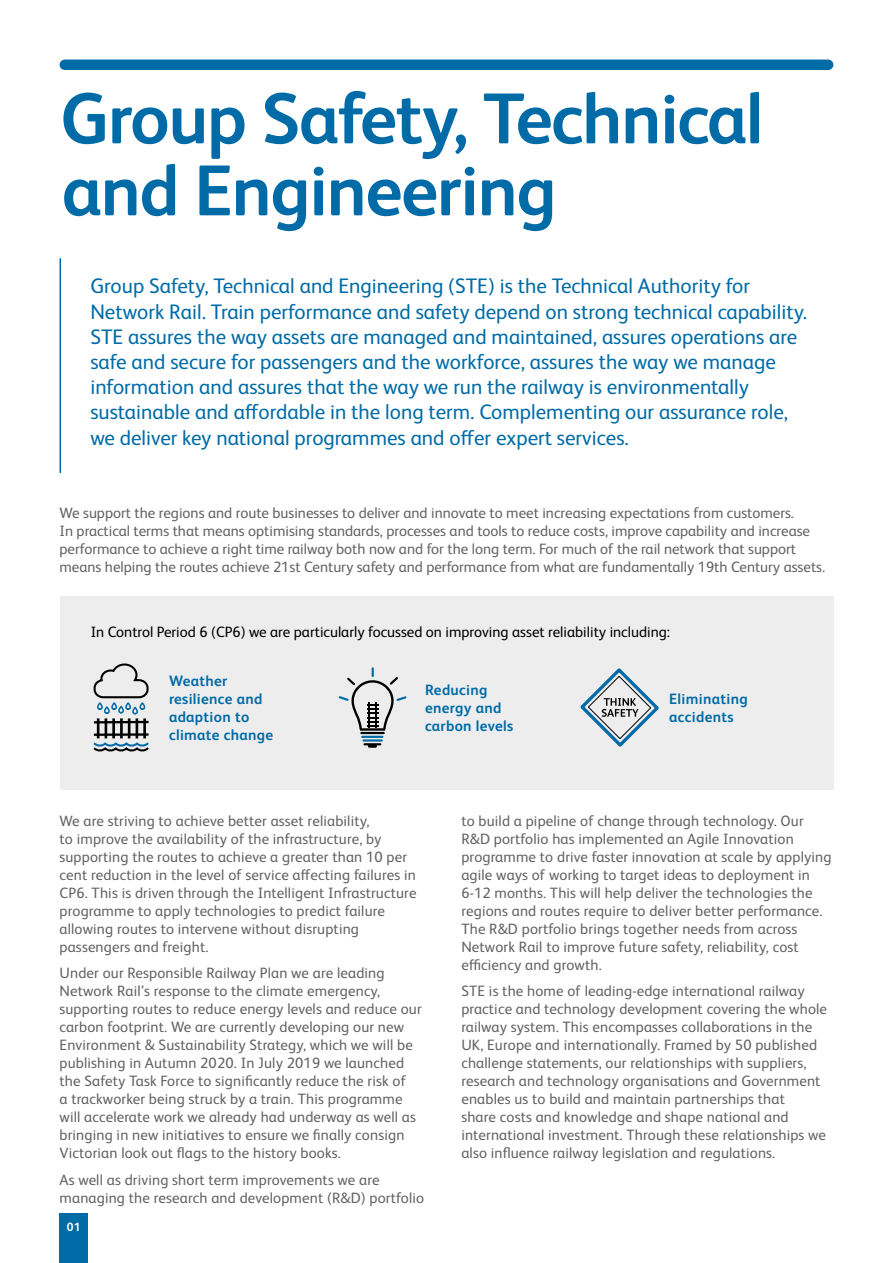
<style>
.page{position:relative;width:893px;height:1263px;background:#fff}
.page>*{position:absolute;margin:0;border:0;box-sizing:border-box;transform-origin:0 0}
.t1{font:700 72px/72px "Network Rail Sans";letter-spacing:-.02em;color:#006ba7}
.t2{font:21px/25.2px "Network Rail Sans";color:#006ba7}
.t3{font:15px/18px "Network Rail Sans";letter-spacing:.01em;color:#646363}
.t4{font:700 15px/18px "Network Rail Sans";letter-spacing:.02em;color:#006ba7}
.t5{font:15px "Network Rail Sans";color:#000}
.t6{font:700 12px "Network Rail Sans";color:#fff}
</style>
<div class="page">
<div style="left:60px;top:1214px;width:28px;height:49px;background:#006ba7"></div>
<div style="left:60px;top:597px;width:773px;height:193px;background:#ededed"></div>
<div style="left:65px;top:60px;width:763px;height:10px;background:#006ba7"></div>
<hr style="left:60px;top:259px;width:1px;height:214px;background:#006ba7">
<svg style="left:93px;top:663px;width:56px;height:52px"></svg>
<svg style="left:93px;top:742px;width:56px;height:9px"></svg>
<hr style="left:94px;top:733px;width:55px;height:3px;background:#000">
<hr style="left:94px;top:721px;width:55px;height:2px;background:#000">
<hr style="left:112px;top:718px;width:3px;height:20px;background:#000">
<hr style="left:105px;top:718px;width:2px;height:20px;background:#000">
<hr style="left:97px;top:718px;width:2px;height:20px;background:#000">
<hr style="left:128px;top:718px;width:2px;height:20px;background:#000">
<hr style="left:120px;top:718px;width:3px;height:20px;background:#000">
<hr style="left:143px;top:718px;width:3px;height:20px;background:#000">
<hr style="left:136px;top:718px;width:2px;height:20px;background:#000">
<hr style="left:363px;top:739px;width:19px;height:3px;background:#006ba7">
<hr style="left:362px;top:736px;width:20px;height:2px;background:#006ba7">
<hr style="left:361px;top:732px;width:23px;height:2px;background:#000">
<svg style="left:365px;top:743px;width:15px;height:5px"></svg>
<svg style="left:338px;top:668px;width:69px;height:63px"></svg>
<svg style="left:580px;top:668px;width:79px;height:79px"></svg>
<h1 class="t1" style="left:60px;top:80px;width:705px">Group Safety, Technical and Engineering</h1>
<p class="t2" style="left:90px;top:273px;width:718px">Group Safety, Technical and Engineering (STE) is the Technical Authority for Network Rail. Train performance and safety depend on strong technical capability.<br>STE assures the way assets are managed and maintained, assures operations are safe and secure for passengers and the workforce, assures the way we manage information and assures that the way we run the railway is environmentally sustainable and affordable in the long term. Complementing our assurance role, we deliver key national programmes and offer expert services.</p>
<p class="t3" style="left:60px;top:503px;width:767px">We support the regions and route businesses to deliver and innovate to meet increasing expectations from customers.<br>In practical terms that means optimising standards, processes and tools to reduce costs, improve capability and increase performance to achieve a right time railway both now and for the long term. For much of the rail network that support means helping the routes achieve 21st Century safety and performance from what are fundamentally 19th Century assets.</p>
<p class="t5" style="left:91px;top:622px;width:581px">In Control Period 6 (CP6) we are particularly focussed on improving asset reliability including:</p>
<p class="t4" style="left:169px;top:671px;width:106px">Weather resilience and adaption to climate change</p>
<p class="t4" style="left:425px;top:680px;width:89px">Reducing energy and carbon levels</p>
<p class="t4" style="left:669px;top:689px;width:80px">Eliminating accidents</p>
<p class="t3" style="left:60px;top:811px;width:358px">We are striving to achieve better asset reliability,<br>to improve the availability of the infrastructure, by supporting the routes to achieve a greater than 10 per cent reduction in the level of service affecting failures in CP6. This is driven through the Intelligent Infrastructure programme to apply technologies to predict failure allowing routes to intervene without disrupting passengers and freight.</p>
<p class="t3" style="left:60px;top:963px;width:364px">Under our Responsible Railway Plan we are leading Network Rail’s response to the climate emergency, supporting routes to reduce energy levels and reduce our carbon footprint. We are currently developing our new Environment &amp; Sustainability Strategy, which we will be publishing in Autumn 2020. In July 2019 we launched the Safety Task Force to significantly reduce the risk of<br>a trackworker being struck by a train. This programme will accelerate work we already had underway as well as bringing in new initiatives to ensure we finally consign Victorian look out flags to the history books.</p>
<p class="t3" style="left:60px;top:1170px;width:366px">As well as driving short term improvements we are managing the research and development (R&amp;D) portfolio</p>
<p class="t6" style="left:67px;top:1218px;width:15px">01</p>
<p class="t3" style="left:461px;top:811px;width:372px">to build a pipeline of change through technology. Our R&amp;D portfolio has implemented an Agile Innovation programme to drive faster innovation at scale by applying agile ways of working to target ideas to deployment in 6-12 months. This will help deliver the technologies the regions and routes require to deliver better performance.<br>The R&amp;D portfolio brings together needs from across Network Rail to improve future safety, reliability, cost efficiency and growth.</p>
<p class="t3" style="left:461px;top:981px;width:367px">STE is the home of leading-edge international railway practice and technology development covering the whole railway system. This encompasses collaborations in the UK, Europe and internationally. Framed by 50 published challenge statements, our relationships with suppliers, research and technology organisations and Government enables us to build and maintain partnerships that<br>share costs and knowledge and shape national and international investment. Through these relationships we also influence railway legislation and regulations.</p>
</div>
